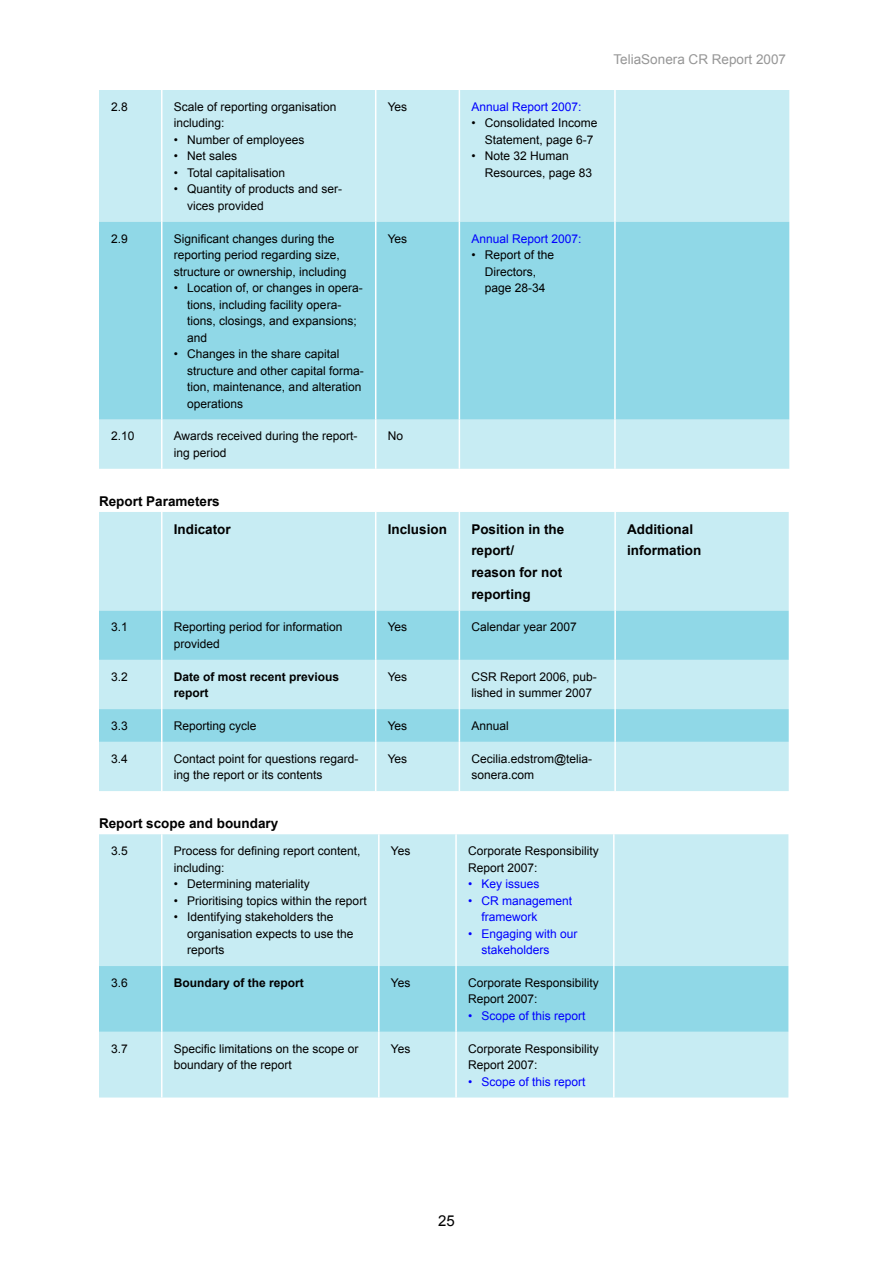
<style>
.page{position:relative;width:893px;height:1263px;background:#fff}
.page>*{position:absolute;margin:0;border:0;box-sizing:border-box;transform-origin:0 0}
.t1{font:15px "Arial";color:#000}
.t2{font:700 13.5px/21.6px "Arial";color:#000}
.t3{font:13.5px "Arial";color:#969696}
.t4{font:12px/16.5px "Arial";color:#000}
.t5{font:12px/16.5px "Arial";color:#00f}
.t6{font:700 12px/16.5px "Arial";color:#000}
</style>
<div class="page">
<div style="left:99px;top:90px;width:690px;height:379px;background:#c7ecf3"></div>
<div style="left:99px;top:222px;width:690px;height:197px;background:#90d8e7"></div>
<hr style="left:161px;top:90px;width:1px;height:132px;background:#fff">
<hr style="left:375px;top:90px;width:1px;height:132px;background:#fff">
<hr style="left:459px;top:90px;width:1px;height:132px;background:#fff">
<hr style="left:614px;top:90px;width:2px;height:132px;background:#fff">
<hr style="left:161px;top:222px;width:1px;height:197px;background:#fff">
<hr style="left:375px;top:222px;width:1px;height:197px;background:#fff">
<hr style="left:459px;top:222px;width:1px;height:197px;background:#fff">
<hr style="left:614px;top:222px;width:2px;height:197px;background:#fff">
<hr style="left:161px;top:419px;width:1px;height:50px;background:#fff">
<hr style="left:375px;top:419px;width:1px;height:50px;background:#fff">
<hr style="left:459px;top:419px;width:1px;height:50px;background:#fff">
<hr style="left:614px;top:419px;width:2px;height:50px;background:#fff">
<div style="left:99px;top:512px;width:690px;height:279px;background:#c7ecf3"></div>
<svg style="left:99px;top:611px;width:690px;height:131px;background:#a5dfeb"></svg>
<hr style="left:161px;top:512px;width:1px;height:99px;background:#fff">
<hr style="left:375px;top:512px;width:1px;height:99px;background:#fff">
<hr style="left:459px;top:512px;width:1px;height:99px;background:#fff">
<hr style="left:614px;top:512px;width:2px;height:99px;background:#fff">
<hr style="left:161px;top:611px;width:1px;height:49px;background:#fff">
<hr style="left:375px;top:611px;width:1px;height:49px;background:#fff">
<hr style="left:459px;top:611px;width:1px;height:49px;background:#fff">
<hr style="left:614px;top:611px;width:2px;height:49px;background:#fff">
<hr style="left:161px;top:660px;width:1px;height:49px;background:#fff">
<hr style="left:375px;top:660px;width:1px;height:49px;background:#fff">
<hr style="left:459px;top:660px;width:1px;height:49px;background:#fff">
<hr style="left:614px;top:660px;width:2px;height:49px;background:#fff">
<hr style="left:161px;top:709px;width:1px;height:33px;background:#fff">
<hr style="left:375px;top:709px;width:1px;height:33px;background:#fff">
<hr style="left:459px;top:709px;width:1px;height:33px;background:#fff">
<hr style="left:614px;top:709px;width:2px;height:33px;background:#fff">
<hr style="left:161px;top:742px;width:1px;height:49px;background:#fff">
<hr style="left:375px;top:742px;width:1px;height:49px;background:#fff">
<hr style="left:459px;top:742px;width:1px;height:49px;background:#fff">
<hr style="left:614px;top:742px;width:2px;height:49px;background:#fff">
<div style="left:99px;top:834px;width:689px;height:263px;background:#c7ecf3"></div>
<div style="left:99px;top:966px;width:689px;height:66px;background:#90d8e7"></div>
<hr style="left:161px;top:834px;width:1px;height:132px;background:#fff">
<hr style="left:378px;top:834px;width:2px;height:132px;background:#fff">
<hr style="left:455px;top:834px;width:2px;height:132px;background:#fff">
<hr style="left:613px;top:834px;width:2px;height:132px;background:#fff">
<hr style="left:161px;top:966px;width:1px;height:66px;background:#fff">
<hr style="left:378px;top:966px;width:2px;height:66px;background:#fff">
<hr style="left:455px;top:966px;width:2px;height:66px;background:#fff">
<hr style="left:613px;top:966px;width:2px;height:66px;background:#fff">
<hr style="left:161px;top:1032px;width:1px;height:65px;background:#fff">
<hr style="left:378px;top:1032px;width:2px;height:65px;background:#fff">
<hr style="left:455px;top:1032px;width:2px;height:65px;background:#fff">
<hr style="left:613px;top:1032px;width:2px;height:65px;background:#fff">
<p class="t4" style="left:111px;top:98px;width:18px">2.8</p>
<p class="t4" style="left:174px;top:98px;width:164px">Scale of reporting organisation including:</p>
<p class="t4" style="left:174px;top:131px;width:132px">• Number of employees</p>
<p class="t4" style="left:174px;top:148px;width:65px">• Net sales</p>
<p class="t4" style="left:174px;top:164px;width:113px">• Total capitalisation</p>
<p class="t4" style="left:187px;top:181px;width:156px;text-indent:-14px">• Quantity of products and ser&shy;vices provided</p>
<p class="t4" style="left:111px;top:230px;width:18px">2.9</p>
<p class="t4" style="left:174px;top:230px;width:174px">Significant changes during the reporting period regarding size, structure or ownership, including</p>
<p class="t4" style="left:187px;top:280px;width:177px;text-indent:-14px">• Location of, or changes in opera&shy;tions, including facility opera&shy;tions, closings, and expansions; and</p>
<p class="t4" style="left:187px;top:346px;width:178px;text-indent:-14px">• Changes in the share capital structure and other capital forma&shy;tion, maintenance, and alteration operations</p>
<p class="t4" style="left:388px;top:98px;width:21px">Yes</p>
<p class="t5" style="left:471px;top:98px;width:112px">Annual Report 2007:</p>
<p class="t4" style="left:485px;top:115px;width:114px;text-indent:-14px">• Consolidated Income<br>Statement, page 6-7</p>
<p class="t4" style="left:485px;top:148px;width:109px;text-indent:-14px">• Note 32 Human<br>Resources, page 83</p>
<p class="t3" style="left:614px;top:50px;width:174px">TeliaSonera CR Report 2007</p>
<p class="t4" style="left:388px;top:230px;width:21px">Yes</p>
<p class="t5" style="left:471px;top:230px;width:112px">Annual Report 2007:</p>
<p class="t4" style="left:471px;top:247px;width:84px;text-align:center">• Report of the<br>Directors,<br>page 28-34</p>
<p class="t4" style="left:111px;top:428px;width:25px">2.10</p>
<p class="t4" style="left:174px;top:428px;width:185px">Awards received during the report&shy;ing period</p>
<p class="t4" style="left:388px;top:428px;width:17px">No</p>
<p class="t2" style="left:174px;top:488px;width:59px;line-height:27.9px;text-indent:-75px">Report Parameters<br>Indicator</p>
<p class="t2" style="left:388px;top:519px;width:61px">Inclusion</p>
<p class="t2" style="left:471px;top:519px;width:95px">Position in the report/<br>reason for not reporting</p>
<p class="t2" style="left:627px;top:519px;width:76px">Additional information</p>
<p class="t4" style="left:111px;top:619px;width:18px">3.1</p>
<p class="t4" style="left:174px;top:619px;width:170px">Reporting period for information provided</p>
<p class="t4" style="left:388px;top:619px;width:21px">Yes</p>
<p class="t4" style="left:471px;top:619px;width:107px">Calendar year 2007</p>
<p class="t4" style="left:111px;top:668px;width:18px">3.2</p>
<p class="t6" style="left:174px;top:668px;width:167px">Date of most recent previous report</p>
<p class="t4" style="left:388px;top:668px;width:21px">Yes</p>
<p class="t4" style="left:471px;top:668px;width:127px">CSR Report 2006, pub&shy;lished in summer 2007</p>
<p class="t4" style="left:111px;top:717px;width:18px">3.3</p>
<p class="t4" style="left:174px;top:717px;width:84px">Reporting cycle</p>
<p class="t4" style="left:388px;top:717px;width:21px">Yes</p>
<p class="t4" style="left:471px;top:717px;width:39px">Annual</p>
<p class="t4" style="left:111px;top:750px;width:18px">3.4</p>
<p class="t4" style="left:174px;top:750px;width:186px">Contact point for questions regard&shy;ing the report or its contents</p>
<p class="t4" style="left:388px;top:750px;width:21px">Yes</p>
<p class="t4" style="left:471px;top:750px;width:122px">Cecilia.edstrom@telia&shy;sonera.com</p>
<p class="t2" style="left:99px;top:813px;width:181px">Report scope and boundary</p>
<p class="t4" style="left:111px;top:843px;width:18px">3.5</p>
<p class="t4" style="left:174px;top:843px;width:188px">Process for defining report content, including:</p>
<p class="t4" style="left:174px;top:876px;width:138px">• Determining materiality</p>
<p class="t4" style="left:174px;top:892px;width:194px">• Prioritising topics within the report</p>
<p class="t4" style="left:187px;top:909px;width:168px;text-indent:-14px">• Identifying stakeholders the organisation expects to use the reports</p>
<p class="t4" style="left:391px;top:843px;width:21px">Yes</p>
<p class="t4" style="left:468px;top:843px;width:132px">Corporate Responsibility<br>Report 2007:</p>
<p class="t5" style="left:468px;top:876px;width:73px">• Key issues</p>
<p class="t5" style="left:482px;top:892px;width:92px;text-indent:-14px">• CR management framework</p>
<p class="t5" style="left:482px;top:925px;width:98px;text-indent:-14px">• Engaging with our stakeholders</p>
<p class="t4" style="left:111px;top:974px;width:18px">3.6</p>
<p class="t6" style="left:174px;top:975px;width:132px">Boundary of the report</p>
<p class="t4" style="left:391px;top:974px;width:21px">Yes</p>
<p class="t4" style="left:468px;top:974px;width:132px">Corporate Responsibility<br>Report 2007:</p>
<p class="t5" style="left:468px;top:1007px;width:119px">• Scope of this report</p>
<p class="t4" style="left:111px;top:1040px;width:18px">3.7</p>
<p class="t4" style="left:174px;top:1040px;width:186px">Specific limitations on the scope or boundary of the report</p>
<p class="t4" style="left:391px;top:1040px;width:21px">Yes</p>
<p class="t4" style="left:468px;top:1040px;width:132px">Corporate Responsibility<br>Report 2007:</p>
<p class="t5" style="left:468px;top:1073px;width:119px">• Scope of this report</p>
<p class="t1" style="left:438px;top:1210px;width:18px">25</p>
</div>
